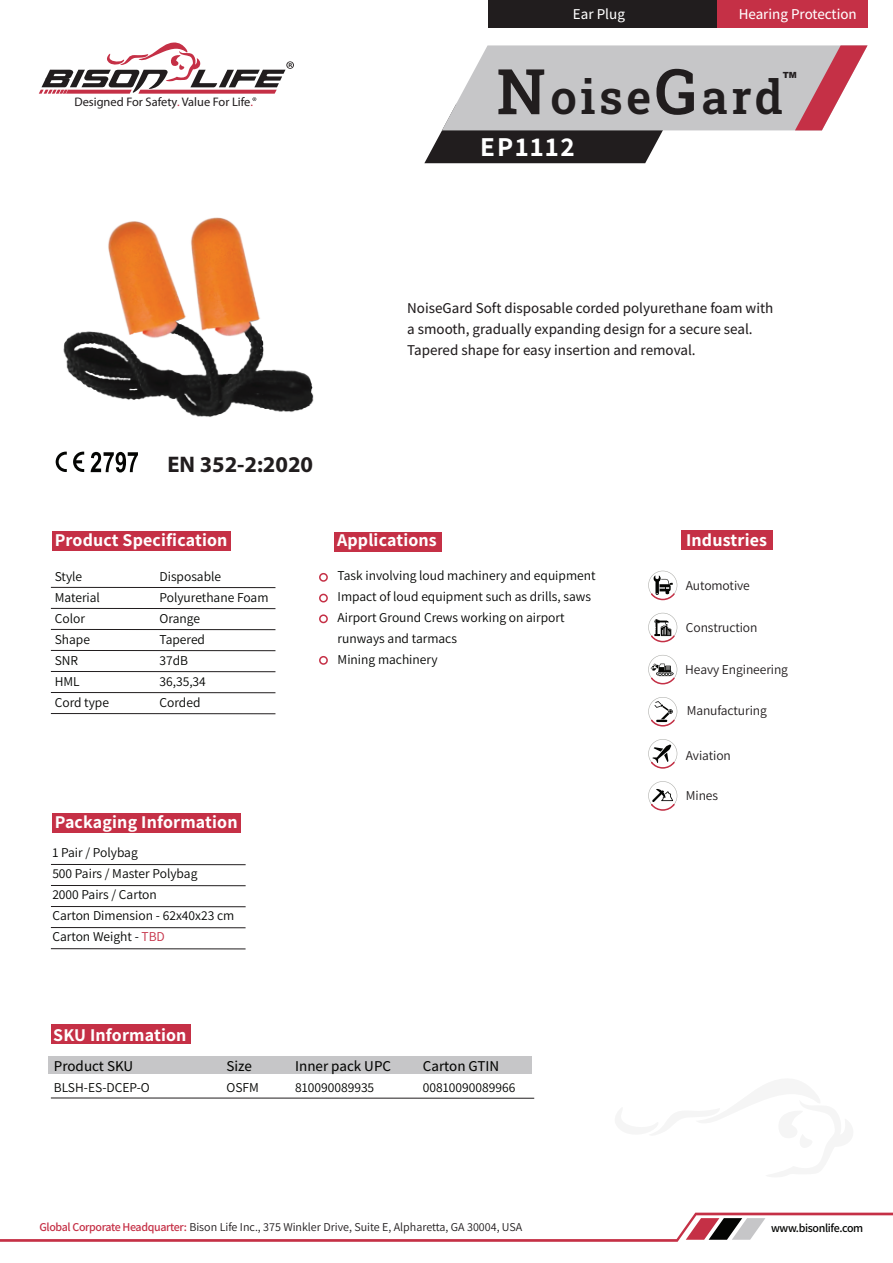
<style>
.page{position:relative;width:893px;height:1263px;background:#fff}
.page>*{position:absolute;margin:0;border:0;box-sizing:border-box;transform-origin:0 0}
.t1{font:600 47.25px "Roboto Slab";letter-spacing:.075em;color:#211d1e}
.t2{font:700 27.3px "Assistant";letter-spacing:.075em;color:#fff}
.t3{font:700 22.65px "Myriad Pro";color:#211d1e}
.t4{font:700 18px "Assistant";letter-spacing:.01em;color:#fff}
.t5{font:500 15px/21px "Assistant";color:#211d1e}
.t6{font:500 15px "Assistant";color:#040503}
.t7{font:500 15px "Assistant";color:#fff}
.t8{font:13.5px/21px "Assistant";color:#040503}
.t9{font:13.5px "Assistant";letter-spacing:-.005em;color:#211d1e}
.t10{font:13.5px "Assistant";letter-spacing:-.005em;color:#211c1d}
.t11{font:12.45px "Myriad Pro";color:#211d1e}
.t12{font:12px "Assistant";color:#211d1e}
.t13{font:600 12px "Assistant";letter-spacing:-.03em;color:#040503}
.t14{font:900 8.4px "Arial";color:#211d1e}
.s1{color:#c53046}
.s2{font-size:63px}
.s3{font-weight:600;color:#c53046}
</style>
<div class="page">
<svg style="left:424px;top:45px;width:443px;height:118px"></svg>
<svg style="left:39px;top:42px;width:255px;height:59px"></svg>
<div style="left:716px;top:0;width:151px;height:28px;background:#c53046"></div>
<div style="left:488px;top:0;width:228px;height:28px;background:#211d1e"></div>
<div style="left:52px;top:531px;width:179px;height:20px;background:#c53046"></div>
<hr style="left:51px;top:587px;width:224px;height:1px;background:#211d1e">
<hr style="left:51px;top:608px;width:224px;height:1px;background:#211d1e">
<hr style="left:51px;top:671px;width:224px;height:1px;background:#211d1e">
<hr style="left:51px;top:629px;width:224px;height:1px;background:#211d1e">
<hr style="left:51px;top:650px;width:224px;height:1px;background:#211d1e">
<hr style="left:51px;top:692px;width:224px;height:1px;background:#211d1e">
<hr style="left:51px;top:713px;width:224px;height:1px;background:#211d1e">
<div style="left:681px;top:531px;width:92px;height:19px;background:#c53046"></div>
<svg style="left:648px;top:697px;width:29px;height:30px"></svg>
<svg style="left:648px;top:571px;width:29px;height:30px"></svg>
<svg style="left:648px;top:613px;width:29px;height:30px"></svg>
<svg style="left:648px;top:655px;width:29px;height:30px"></svg>
<svg style="left:648px;top:739px;width:29px;height:30px"></svg>
<svg style="left:648px;top:781px;width:29px;height:30px"></svg>
<div style="left:52px;top:813px;width:189px;height:20px;background:#c53046"></div>
<hr style="left:51px;top:864px;width:195px;height:1px;background:#211d1e">
<hr style="left:51px;top:885px;width:195px;height:1px;background:#211d1e">
<hr style="left:51px;top:906px;width:195px;height:1px;background:#211d1e">
<hr style="left:51px;top:927px;width:195px;height:1px;background:#211d1e">
<hr style="left:51px;top:948px;width:195px;height:1px;background:#211d1e">
<svg style="left:0;top:1212px;width:893px;height:30px"></svg>
<div style="left:51px;top:1024px;width:139px;height:20px;background:#c53046"></div>
<div style="left:48px;top:1056px;width:484px;height:18px;background:#c6c6c8"></div>
<hr style="left:51px;top:1098px;width:483px;height:1px;background:#211d1e">
<div style="left:334px;top:532px;width:107px;height:19px;background:#c53046"></div>
<div style="left:319px;top:573px;width:9px;height:9px;border:2px solid #c53046;border-radius:50%"></div>
<div style="left:319px;top:594px;width:9px;height:8px;border:2px solid #c53046;border-radius:50%"></div>
<div style="left:319px;top:614px;width:9px;height:9px;border:2px solid #c53046;border-radius:50%"></div>
<div style="left:319px;top:656px;width:9px;height:9px;border:2px solid #c53046;border-radius:50%"></div>
<img style="left:63px;top:217px;width:251px;height:200px">
<svg style="left:56px;top:452px;width:11px;height:20px"></svg>
<svg style="left:73px;top:452px;width:11px;height:20px"></svg>
<svg style="left:91px;top:452px;width:47px;height:20px"></svg>
<p class="t11" style="left:74px;top:94px;width:180px">Designed For Safety<span class="s1">.</span> Value For Life<span class="s1">.</span></p>
<p class="t7" style="left:573px;top:3px;width:53px">Ear Plug</p>
<p class="t7" style="left:739px;top:3px;width:120px">Hearing Protection</p>
<h1 class="t1" style="left:497px;top:65px;width:288px"><span class="s2">N</span>oise<span class="s2">G</span>ard</h1>
<h2 class="t2" style="left:480px;top:128px;width:96px">EP1112</h2>
<p class="t14" style="left:783px;top:69px;width:16px">TM</p>
<p class="t5" style="left:407px;top:297px;width:368px">NoiseGard Soft disposable corded polyurethane foam with a smooth, gradually expanding design for a secure seal.<br>Tapered shape for easy insertion and removal.</p>
<h3 class="t3" style="left:167px;top:450px;width:147px">EN 352-2:2020</h3>
<h3 class="t4" style="left:55px;top:528px;width:174px">Product Specification</h3>
<p class="t8" style="left:159px;top:565px;width:111px">Disposable<br>Polyurethane Foam<br>Orange<br>Tapered<br>37dB<br>36,35,34<br>Corded</p>
<p class="t8" style="left:55px;top:565px;width:56px">Style<br>Material<br>Color<br>Shape<br>SNR<br>HML<br>Cord type</p>
<h3 class="t4" style="left:337px;top:528px;width:101px">Applications</h3>
<p class="t8" style="left:338px;top:565px;width:259px">Task involving loud machinery and equipment Impact of loud equipment such as drills, saws Airport Ground Crews working on airport runways and tarmacs<br>Mining machinery</p>
<h3 class="t4" style="left:55px;top:809px;width:184px">Packaging Information</h3>
<p class="t8" style="left:52px;top:841px;width:183px">1 Pair / Polybag<br>500 Pairs / Master Polybag<br>2000 Pairs / Carton<br>Carton Dimension - 62x40x23 cm<br>Carton Weight - <span class="s1">TBD</span></p>
<h3 class="t4" style="left:53px;top:1022px;width:135px">SKU Information</h3>
<h3 class="t4" style="left:686px;top:528px;width:83px">Industries</h3>
<p class="t9" style="left:686px;top:576px;width:66px">Automotive</p>
<p class="t9" style="left:686px;top:618px;width:73px">Construction</p>
<p class="t9" style="left:685px;top:660px;width:104px">Heavy Engineering</p>
<p class="t10" style="left:687px;top:701px;width:82px">Manufacturing</p>
<p class="t9" style="left:686px;top:747px;width:47px">Aviation</p>
<p class="t9" style="left:686px;top:787px;width:34px">Mines</p>
<p class="t6" style="left:54px;top:1055px;width:81px">Product SKU</p>
<p class="t6" style="left:226px;top:1055px;width:27px">Size</p>
<p class="t6" style="left:295px;top:1055px;width:97px">Inner pack UPC</p>
<p class="t6" style="left:423px;top:1055px;width:78px">Carton GTIN</p>
<p class="t8" style="left:54px;top:1076px;width:97px">BLSH-ES-DCEP-O</p>
<p class="t8" style="left:226px;top:1076px;width:34px">OSFM</p>
<p class="t8" style="left:295px;top:1076px;width:81px">810090089935</p>
<p class="t8" style="left:423px;top:1076px;width:94px">00810090089966</p>
<p class="t12" style="left:39px;top:1218px;width:484px"><span class="s3">Global Corporate Headquarter:</span> Bison Life Inc., 375 Winkler Drive, Suite E, Alpharetta, GA 30004, USA</p>
<p class="t13" style="left:771px;top:1219px;width:94px">www.bisonlife.com</p>
</div>
